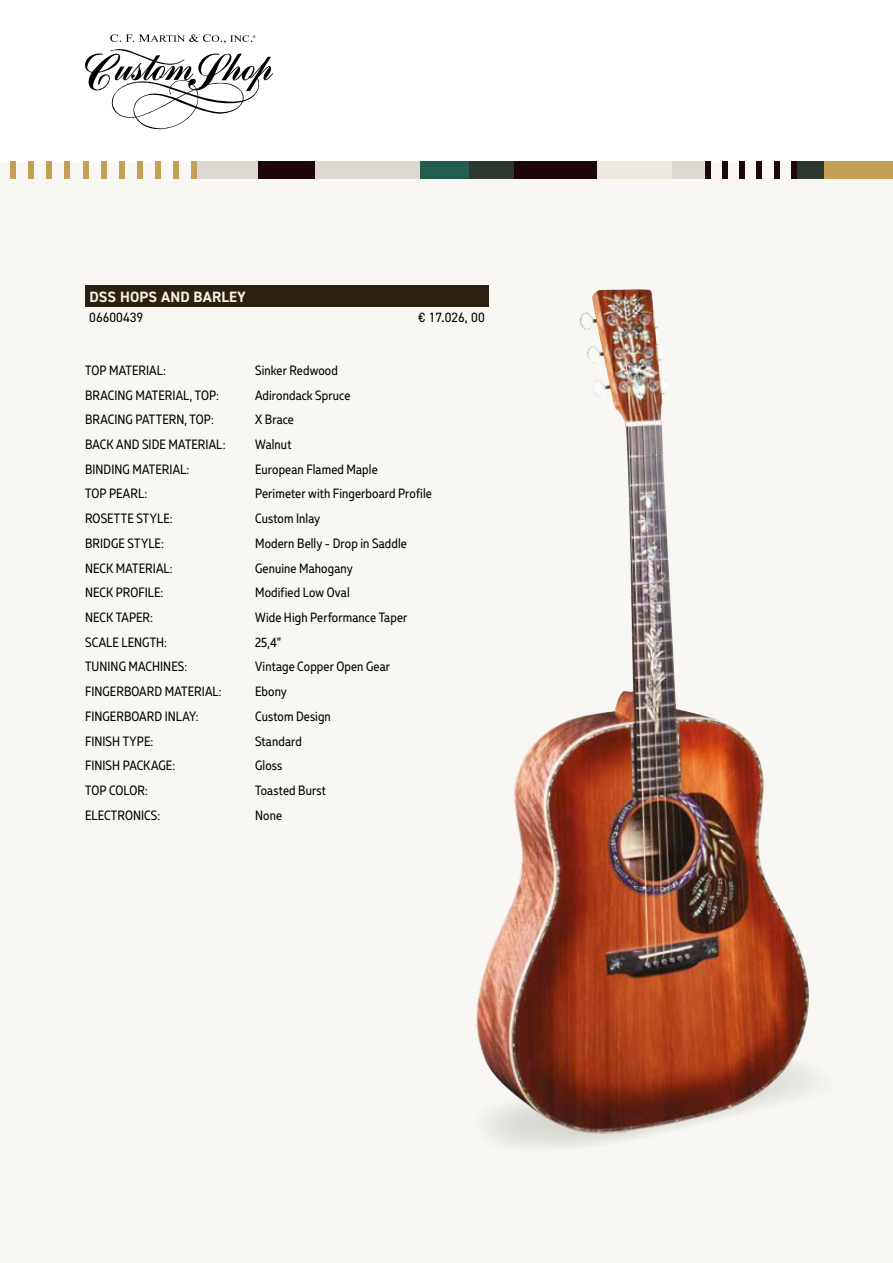
<style>
.page{position:relative;width:893px;height:1263px;background:#fff}
.page>*{position:absolute;margin:0;border:0;box-sizing:border-box;transform-origin:0 0}
.t1{font:700 15px "DIN2014";letter-spacing:.01em;color:#f3f0e7}
.t2{font:13.5px "Muller Narrow";letter-spacing:.01em;color:#000}
.t3{font:13.5px "DIN2014";color:#000}
</style>
<div class="page">
<div style="left:0;top:162px;width:893px;height:1101px;background:#f9f7f3"></div>
<svg style="left:85px;top:34px;width:188px;height:95px"></svg>
<div style="left:823px;top:162px;width:70px;height:17px;background:#c3a053"></div>
<div style="left:796px;top:162px;width:27px;height:17px;background:#2b3830"></div>
<div style="left:671px;top:162px;width:34px;height:17px;background:#ddd9d2"></div>
<div style="left:597px;top:162px;width:74px;height:17px;background:#eceadf"></div>
<div style="left:514px;top:162px;width:83px;height:17px;background:#1d070b"></div>
<div style="left:468px;top:162px;width:46px;height:17px;background:#2b3830"></div>
<div style="left:315px;top:162px;width:105px;height:17px;background:#ddd9d2"></div>
<div style="left:258px;top:162px;width:57px;height:17px;background:#1d070b"></div>
<div style="left:197px;top:162px;width:61px;height:17px;background:#ddd9d2"></div>
<div style="left:420px;top:162px;width:48px;height:17px;background:#245d50"></div>
<div style="left:10px;top:162px;width:6px;height:17px;background:#c3a053"></div>
<div style="left:29px;top:162px;width:5px;height:17px;background:#c3a053"></div>
<div style="left:47px;top:162px;width:5px;height:17px;background:#c3a053"></div>
<div style="left:65px;top:162px;width:5px;height:17px;background:#c3a053"></div>
<div style="left:83px;top:162px;width:5px;height:17px;background:#c3a053"></div>
<div style="left:101px;top:162px;width:5px;height:17px;background:#c3a053"></div>
<div style="left:119px;top:162px;width:6px;height:17px;background:#c3a053"></div>
<div style="left:137px;top:162px;width:6px;height:17px;background:#c3a053"></div>
<div style="left:155px;top:162px;width:6px;height:17px;background:#c3a053"></div>
<div style="left:173px;top:162px;width:6px;height:17px;background:#c3a053"></div>
<div style="left:191px;top:162px;width:6px;height:17px;background:#c3a053"></div>
<div style="left:705px;top:162px;width:6px;height:17px;background:#1d070b"></div>
<div style="left:722px;top:162px;width:6px;height:17px;background:#1d070b"></div>
<div style="left:740px;top:162px;width:5px;height:17px;background:#1d070b"></div>
<div style="left:757px;top:162px;width:5px;height:17px;background:#1d070b"></div>
<div style="left:774px;top:162px;width:5px;height:17px;background:#1d070b"></div>
<div style="left:791px;top:162px;width:5px;height:17px;background:#1d070b"></div>
<img style="left:476px;top:289px;width:333px;height:849px">
<div style="left:85px;top:286px;width:404px;height:21px;background:#2c2111"></div>
<p class="t1" style="left:89px;top:287px;width:158px">DSS HOPS AND BARLEY</p>
<p class="t3" style="left:89px;top:309px;width:55px">06600439</p>
<p class="t3" style="left:419px;top:309px;width:68px">€ 17.026, 00</p>
<p class="t2" style="left:85px;top:362px;width:83px">TOP MATERIAL:</p>
<p class="t2" style="left:255px;top:362px;width:84px">Sinker Redwood</p>
<p class="t2" style="left:85px;top:387px;width:136px">BRACING MATERIAL, TOP:</p>
<p class="t2" style="left:255px;top:387px;width:97px">Adirondack Spruce</p>
<p class="t2" style="left:85px;top:411px;width:130px">BRACING PATTERN, TOP:</p>
<p class="t2" style="left:255px;top:411px;width:40px">X Brace</p>
<p class="t2" style="left:85px;top:436px;width:142px">BACK AND SIDE MATERIAL:</p>
<p class="t2" style="left:255px;top:436px;width:38px">Walnut</p>
<p class="t2" style="left:85px;top:461px;width:106px">BINDING MATERIAL:</p>
<p class="t2" style="left:255px;top:461px;width:124px">European Flamed Maple</p>
<p class="t2" style="left:85px;top:485px;width:64px">TOP PEARL:</p>
<p class="t2" style="left:255px;top:485px;width:178px">Perimeter with Fingerboard Profile</p>
<p class="t2" style="left:85px;top:510px;width:89px">ROSETTE STYLE:</p>
<p class="t2" style="left:255px;top:510px;width:67px">Custom Inlay</p>
<p class="t2" style="left:85px;top:535px;width:80px">BRIDGE STYLE:</p>
<p class="t2" style="left:255px;top:535px;width:153px">Modern Belly - Drop in Saddle</p>
<p class="t2" style="left:85px;top:559px;width:89px">NECK MATERIAL:</p>
<p class="t2" style="left:255px;top:559px;width:99px">Genuine Mahogany</p>
<p class="t2" style="left:85px;top:584px;width:80px">NECK PROFILE:</p>
<p class="t2" style="left:255px;top:584px;width:96px">Modified Low Oval</p>
<p class="t2" style="left:85px;top:609px;width:70px">NECK TAPER:</p>
<p class="t2" style="left:255px;top:609px;width:154px">Wide High Performance Taper</p>
<p class="t2" style="left:85px;top:634px;width:84px">SCALE LENGTH:</p>
<p class="t2" style="left:255px;top:634px;width:28px">25,4”</p>
<p class="t2" style="left:85px;top:658px;width:104px">TUNING MACHINES:</p>
<p class="t2" style="left:255px;top:658px;width:136px">Vintage Copper Open Gear</p>
<p class="t2" style="left:85px;top:683px;width:138px">FINGERBOARD MATERIAL:</p>
<p class="t2" style="left:255px;top:683px;width:33px">Ebony</p>
<p class="t2" style="left:85px;top:708px;width:115px">FINGERBOARD INLAY:</p>
<p class="t2" style="left:255px;top:708px;width:77px">Custom Design</p>
<p class="t2" style="left:85px;top:732px;width:70px">FINISH TYPE:</p>
<p class="t2" style="left:255px;top:732px;width:48px">Standard</p>
<p class="t2" style="left:85px;top:757px;width:92px">FINISH PACKAGE:</p>
<p class="t2" style="left:255px;top:757px;width:29px">Gloss</p>
<p class="t2" style="left:85px;top:782px;width:65px">TOP COLOR:</p>
<p class="t2" style="left:255px;top:782px;width:72px">Toasted Burst</p>
<p class="t2" style="left:85px;top:807px;width:77px">ELECTRONICS:</p>
<p class="t2" style="left:255px;top:807px;width:28px">None</p>
</div>
